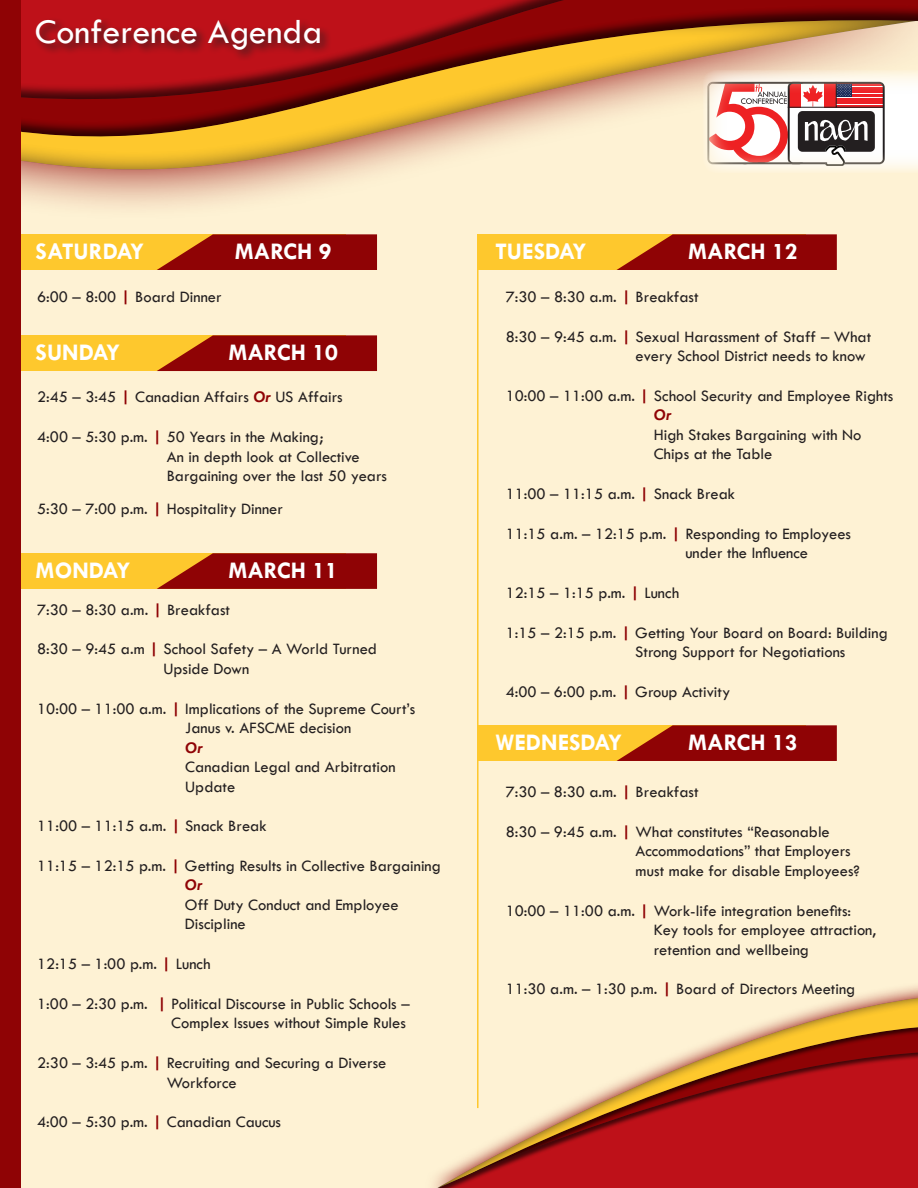
<style>
.page{position:relative;width:918px;height:1188px;background:#fff}
.page>*{position:absolute;margin:0;border:0;box-sizing:border-box;transform-origin:0 0}
.t1{font:36px "Tw Cen";color:#fff}
.t2{font:700 24px "Tw Cen";color:#fff}
.t3{font:16.5px/19.5px "Tw Cen";color:#231f20}
.s1{font-weight:700;color:#8f0305}
.s2{font-weight:700;font-style:italic;color:#8f0305}
</style>
<div class="page">
<div style="left:10px;top:0;width:908px;height:1188px;background:#fef2d4"></div>
<svg style="left:21px;top:172px;width:352px;height:36px"></svg>
<div style="left:0;top:18px;width:918px;height:154px;background:#231f20;opacity:.75"></div>
<div style="left:0;top:0;width:918px;height:139px;background:#231f20;opacity:.75"></div>
<div style="left:0;top:0;width:860px;height:102px;background:#231f20;opacity:.75"></div>
<div style="left:34px;top:17px;width:298px;height:45px;background:#231f20;opacity:.75"></div>
<svg style="left:703px;top:70px;width:215px;height:102px;background:#ccaaa6"></svg>
<hr style="left:477px;top:234px;width:2px;height:874px;background:#fec82d">
<div style="left:477px;top:234px;width:328px;height:36px;background:#fec82d"></div>
<svg style="left:617px;top:234px;width:220px;height:36px;background:#9d1d0a"></svg>
<div style="left:477px;top:725px;width:328px;height:36px;background:#fec82d"></div>
<svg style="left:617px;top:725px;width:220px;height:36px;background:#9d1d0a"></svg>
<div style="left:17px;top:234px;width:329px;height:36px;background:#fec82d"></div>
<svg style="left:157px;top:234px;width:220px;height:36px;background:#9d1d0a"></svg>
<div style="left:17px;top:553px;width:329px;height:36px;background:#fec82d"></div>
<svg style="left:157px;top:553px;width:220px;height:36px;background:#9d1d0a"></svg>
<div style="left:17px;top:335px;width:329px;height:36px;background:#fec82d"></div>
<svg style="left:157px;top:335px;width:220px;height:36px;background:#9e1d0a"></svg>
<div style="left:0;top:0;width:21px;height:1188px;background:#8f0305"></div>
<div style="left:425px;top:978px;width:493px;height:210px;background:#fef2d4"></div>
<div style="left:436px;top:992px;width:482px;height:196px;background:#231f20;opacity:.75"></div>
<div style="left:442px;top:1023px;width:476px;height:165px;background:#231f20;opacity:.75"></div>
<div style="left:437px;top:1048px;width:481px;height:140px;background:#231f20;opacity:.75"></div>
<p class="t1" style="left:35px;top:10px;width:289px">Conference Agenda</p>
<p class="t2" style="left:36px;top:237px;width:110px">SATURDAY</p>
<p class="t2" style="left:235px;top:237px;width:98px">MARCH 9</p>
<p class="t3" style="left:37px;top:287px;width:186px">6:00 – 8:00 <span class="s1">|</span> Board Dinner</p>
<p class="t2" style="left:36px;top:338px;width:86px">SUNDAY</p>
<p class="t2" style="left:228px;top:338px;width:111px">MARCH 10</p>
<p class="t3" style="left:37px;top:387px;width:307px">2:45 – 3:45 <span class="s1">|</span> Canadian Affairs <span class="s2">Or</span> US Affairs</p>
<p class="t3" style="left:167px;top:427px;width:222px;text-indent:-130px">4:00 – 5:30 p.m. <span class="s1">|</span> 50 Years in the Making;<br>An in depth look at Collective<br>Bargaining over the last 50 years</p>
<p class="t3" style="left:37px;top:499px;width:247px">5:30 – 7:00 p.m. <span class="s1">|</span> Hospitality Dinner</p>
<p class="t2" style="left:36px;top:556px;width:96px">MONDAY</p>
<p class="t2" style="left:228px;top:556px;width:111px">MARCH 11</p>
<p class="t3" style="left:37px;top:600px;width:194px">7:30 – 8:30 a.m. <span class="s1">|</span> Breakfast</p>
<p class="t3" style="left:37px;top:639px;width:341px;text-align:center">8:30 – 9:45 a.m <span class="s1">|</span> School Safety – A World Turned<br>Upside Down</p>
<p class="t3" style="left:185px;top:699px;width:231px;text-indent:-148px">10:00 – 11:00 a.m. <span class="s1">|</span> Implications of the Supreme Court’s<br>Janus v. AFSCME decision<br><span class="s2">Or<br></span>Canadian Legal and Arbitration<br>Update</p>
<p class="t3" style="left:37px;top:816px;width:231px">11:00 – 11:15 a.m. <span class="s1">|</span> Snack Break</p>
<p class="t3" style="left:185px;top:856px;width:258px;text-indent:-148px">11:15 – 12:15 p.m. <span class="s1">|</span> Getting Results in Collective Bargaining<br><span class="s2">Or<br></span>Off Duty Conduct and Employee<br>Discipline</p>
<p class="t3" style="left:37px;top:954px;width:175px">12:15 – 1:00 p.m. <span class="s1">|</span> Lunch</p>
<p class="t3" style="left:37px;top:994px;width:374px;text-align:right">1:00 – 2:30 p.m. <span class="s1">|</span> Political Discourse in Public Schools –<br>Complex Issues without Simple Rules</p>
<p class="t3" style="left:167px;top:1053px;width:221px;text-indent:-130px">2:30 – 3:45 p.m. <span class="s1">|</span> Recruiting and Securing a Diverse<br>Workforce</p>
<p class="t3" style="left:37px;top:1112px;width:245px">4:00 – 5:30 p.m. <span class="s1">|</span> Canadian Caucus</p>
<p class="t2" style="left:495px;top:237px;width:93px">TUESDAY</p>
<p class="t2" style="left:688px;top:237px;width:111px">MARCH 12</p>
<p class="t3" style="left:506px;top:287px;width:194px">7:30 – 8:30 a.m. <span class="s1">|</span> Breakfast</p>
<p class="t3" style="left:636px;top:327px;width:237px;text-indent:-130px">8:30 – 9:45 a.m. <span class="s1">|</span> Sexual Harassment of Staff – What every School District needs to know</p>
<p class="t3" style="left:654px;top:386px;width:241px;text-indent:-148px">10:00 – 11:00 a.m. <span class="s1">|</span> School Security and Employee Rights<br><span class="s2">Or<br></span>High Stakes Bargaining with No<br>Chips at the Table</p>
<p class="t3" style="left:506px;top:484px;width:231px">11:00 – 11:15 a.m. <span class="s1">|</span> Snack Break</p>
<p class="t3" style="left:685px;top:524px;width:167px;text-indent:-180px">11:15 a.m. – 12:15 p.m. <span class="s1">|</span> Responding to Employees under the Influence</p>
<p class="t3" style="left:506px;top:583px;width:175px">12:15 – 1:15 p.m. <span class="s1">|</span> Lunch</p>
<p class="t3" style="left:635px;top:623px;width:254px;text-indent:-130px">1:15 – 2:15 p.m. <span class="s1">|</span> Getting Your Board on Board: Building<br>Strong Support for Negotiations</p>
<p class="t3" style="left:506px;top:682px;width:226px">4:00 – 6:00 p.m. <span class="s1">|</span> Group Activity</p>
<p class="t2" style="left:495px;top:728px;width:128px">WEDNESDAY</p>
<p class="t2" style="left:688px;top:728px;width:111px">MARCH 13</p>
<p class="t3" style="left:506px;top:782px;width:194px">7:30 – 8:30 a.m. <span class="s1">|</span> Breakfast</p>
<p class="t3" style="left:636px;top:822px;width:226px;text-indent:-130px">8:30 – 9:45 a.m. <span class="s1">|</span> What constitutes “Reasonable<br>Accommodations” that Employers must make for disable Employees?</p>
<p class="t3" style="left:654px;top:901px;width:224px;text-indent:-148px">10:00 – 11:00 a.m. <span class="s1">|</span> Work-life integration benefits:<br>Key tools for employee attraction, retention and wellbeing</p>
<p class="t3" style="left:506px;top:979px;width:351px">11:30 a.m. – 1:30 p.m. <span class="s1">|</span> Board of Directors Meeting</p>
</div>
